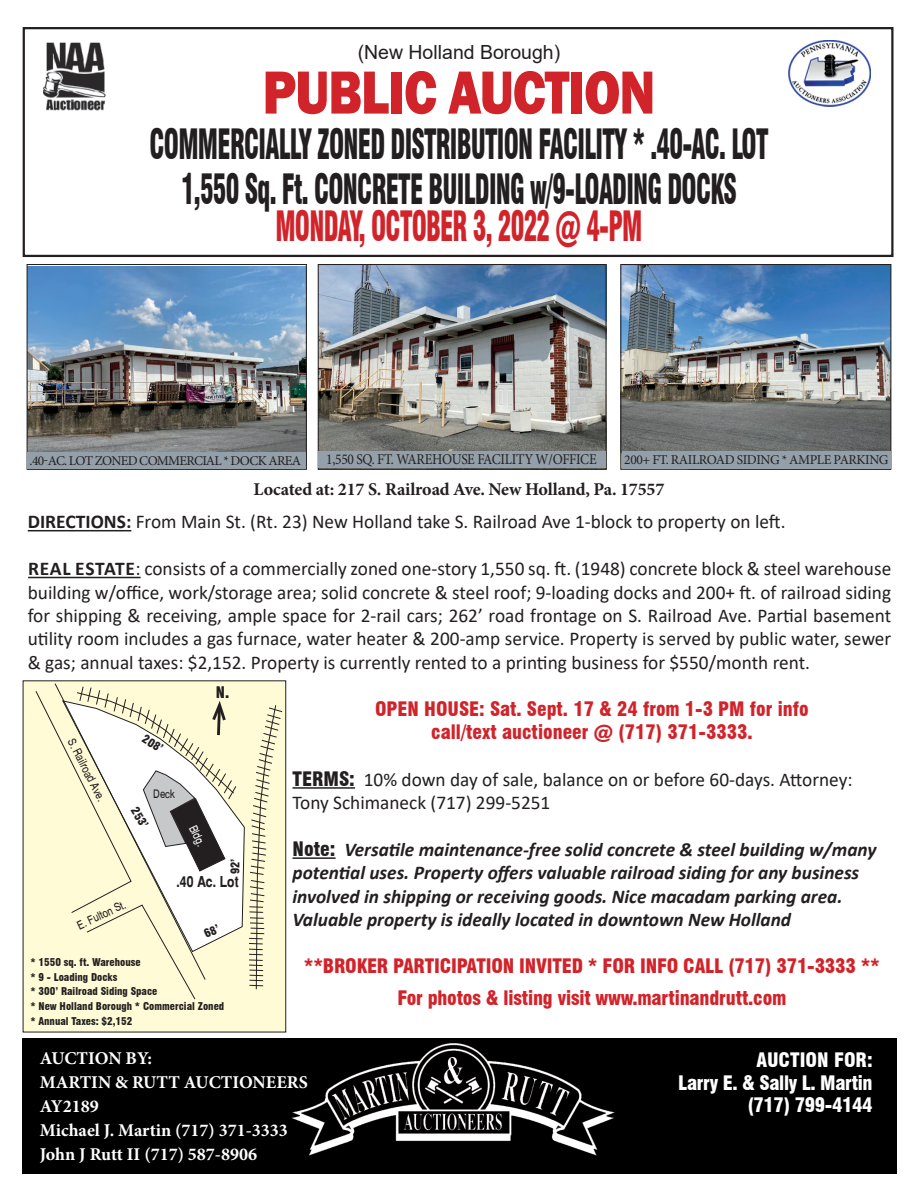
<style>
.page{position:relative;width:918px;height:1188px;background:#fff}
.page>*{position:absolute;margin:0;border:0;box-sizing:border-box;transform-origin:0 0}
.t1{font:800 63px "Franklin Gothic";letter-spacing:-.02em;color:#d1232a;scale:.83 1}
.t2{font:900 condensed 40.8px/45px "Swiss 721 BT";letter-spacing:-.03em;color:#231f20;text-align:center;scale:.62 1}
.t3{font:900 condensed 40.8px "Swiss 721 BT";letter-spacing:-.03em;color:#d1232a;scale:.62 1}
.t4{font:19.5px/23.4px "Calibri";color:#231f20;text-align:justify}
.t5{font:italic 700 19.5px/23.4px "Calibri";color:#231f20}
.t6{font:900 condensed 19.5px/23.4px "Swiss 721 BT";letter-spacing:-.01em;color:#d1232a;text-align:center}
.t7{font:900 condensed 19.5px/22.5px "Swiss 721 BT";letter-spacing:-.02em;color:#fff;text-align:right}
.t8{font:19.5px "Arial";color:#231f20}
.t9{font:700 18px/24px "Minion Pro";color:#fff}
.t10{font:700 18px "Minion Pro";letter-spacing:-.01em;color:#231f20}
.t11{font:900 condensed 15.6px "Swiss 721 BT";color:#231f20}
.t12{font:15px "Minion Pro";letter-spacing:-.02em;color:#231f20;scale:.9 1}
.t13{font:700 15px "Switzerland Narrow";color:#231f20}
.t14{font:13.5px "Minion Pro";letter-spacing:-.04em;color:#231f20}
.t15{font:11.7px "Switzerland Narrow Plain";color:#231f20}
.t16{font:900 condensed 11.7px "Swiss 721 BT";color:#231f20}
.t17{font:11.55px "Switzerland Narrow Plain";color:#fff}
.t18{font:11.55px "Switzerland Narrow Plain";color:#231f20}
.t19{font:900 condensed 10.5px/14.9px "Swiss 721 BT";color:#231f20}
.s1{font-weight:700}
.s2{font-family:"Swiss 721 BT";font-weight:900;font-stretch:condensed}
.s3{font-family:"Swiss 721 BT";font-weight:900;font-style:normal;font-stretch:condensed}
</style>
<div class="page">
<img style="left:622px;top:266px;width:267px;height:186px">
<div style="left:620px;top:264px;width:271px;height:206px;border:1px solid #231f20"></div>
<img style="left:320px;top:266px;width:285px;height:186px">
<div style="left:318px;top:264px;width:289px;height:206px;border:1px solid #231f20"></div>
<img style="left:29px;top:267px;width:276px;height:185px">
<div style="left:27px;top:264px;width:280px;height:206px;border:1px solid #231f20"></div>
<div style="left:28px;top:452px;width:278px;height:17px;background:#94a0a9"></div>
<div style="left:318px;top:452px;width:288px;height:16px;background:#94a0a9"></div>
<div style="left:622px;top:452px;width:268px;height:17px;background:#94a0a9"></div>
<hr style="left:28px;top:530px;width:103px;height:1px;background:#231f20">
<hr style="left:28px;top:577px;width:113px;height:1px;background:#231f20">
<hr style="left:292px;top:787px;width:63px;height:2px;background:#231f20">
<hr style="left:292px;top:857px;width:44px;height:2px;background:#231f20">
<img style="left:23px;top:1038px;width:873px;height:135px">
<img style="left:788px;top:40px;width:83px;height:67px">
<img style="left:43px;top:42px;width:63px;height:69px">
<div style="left:23px;top:27px;width:871px;height:230px;border:2px solid #231f20"></div>
<svg style="left:22px;top:680px;width:265px;height:353px;background:#f0edcc"></svg>
<svg style="left:237px;top:700px;width:8px;height:252px"></svg>
<svg style="left:248px;top:704px;width:35px;height:286px;background:#ebe7c6"></svg>
<svg style="left:35px;top:686px;width:202px;height:314px"></svg>
<p class="t8" style="left:358px;top:38px;width:204px">(New Holland Borough)</p>
<h1 class="t1" style="left:263px;top:52px;width:475px">PUBLIC AUCTION</h1>
<h2 class="t2" style="left:150px;top:121px;width:1000px">COMMERCIALLY ZONED DISTRIBUTION FACILITY * .40-AC. LOT<br>1,550 Sq. Ft. CONCRETE BUILDING w/9-LOADING DOCKS</h2>
<h2 class="t3" style="left:275px;top:202px;width:594px">MONDAY, OCTOBER 3, 2022 @ 4-PM</h2>
<p class="t14" style="left:30px;top:451px;width:273px">.40-AC. LOT ZONED COMMERCIAL * DOCK AREA</p>
<p class="t12" style="left:326px;top:449px;width:302px">1,550 SQ. FT. WAREHOUSE FACILITY W/OFFICE</p>
<p class="t14" style="left:624px;top:451px;width:266px">200+ FT. RAILROAD SIDING * AMPLE PARKING</p>
<p class="t10" style="left:254px;top:476px;width:412px">Located at: 217 S. Railroad Ave. New Holland, Pa. 17557</p>
<p class="t4" style="left:28px;top:510px;width:759px"><span class="s1">DIRECTIONS:</span> From Main St. (Rt. 23) New Holland take S. Railroad Ave 1-block to property on left.</p>
<p class="t4" style="left:28px;top:557px;width:865px"><span class="s1">REAL ESTATE</span>: consists of a commercially zoned one-story 1,550 sq. ft. (1948) concrete block &amp; steel warehouse building w/office, work/storage area; solid concrete &amp; steel roof; 9-loading docks and 200+ ft. of railroad siding for shipping &amp; receiving, ample space for 2-rail cars; 262’ road frontage on S. Railroad Ave. Partial basement utility room includes a gas furnace, water heater &amp; 200-amp service. Property is served by public water, sewer &amp; gas; annual taxes: $2,152. Property is currently rented to a printing business for $550/month rent.</p>
<p class="t6" style="left:375px;top:697px;width:435px">OPEN HOUSE: Sat. Sept. 17 &amp; 24 from 1-3 PM for info call/text auctioneer @ (717) 371-3333.</p>
<p class="t4" style="left:292px;top:767px;width:562px"><span class="s2">TERMS:</span> 10% down day of sale, balance on or before 60-days. Attorney:<br>Tony Schimaneck (717) 299-5251</p>
<p class="t5" style="left:292px;top:837px;width:586px"><span class="s3">Note:</span> Versatile maintenance-free solid concrete &amp; steel building w/many potential uses. Property offers valuable railroad siding for any business involved in shipping or receiving goods. Nice macadam parking area.<br>Valuable property is ideally located in downtown New Holland</p>
<p class="t6" style="left:304px;top:950px;width:578px;line-height:31.5px">**BROKER PARTICIPATION INVITED * FOR INFO CALL (717) 371-3333 **<br>For photos &amp; listing visit www.martinandrutt.com</p>
<p class="t11" style="left:216px;top:683px;width:15px">N.</p>
<p class="t16" style="left:147px;top:732px;width:23px;rotate:32deg">208’</p>
<p class="t15" style="left:77px;top:736px;width:70px;rotate:63deg">S. Railroad Ave.</p>
<p class="t18" style="left:153px;top:787px;width:23px">Deck</p>
<p class="t16" style="left:140px;top:804px;width:23px;rotate:59deg">253’</p>
<p class="t17" style="left:199px;top:823px;width:23px;rotate:65deg">Bldg.</p>
<p class="t13" style="left:177px;top:873px;width:64px">.40 Ac. Lot</p>
<p class="t16" style="left:228px;top:874px;width:17px;rotate:-90deg">92’</p>
<p class="t15" style="left:75px;top:919px;width:54px;rotate:-25deg">E. Fulton St.</p>
<p class="t19" style="left:30px;top:954px;width:195px">* 1550 sq. ft. Warehouse<br>* 9 - Loading Docks<br>* 300’ Railroad Siding Space<br>* New Holland Borough * Commercial Zoned * Annual Taxes: $2,152</p>
<p class="t9" style="left:40px;top:1046px;width:270px">AUCTION BY:<br>MARTIN &amp; RUTT AUCTIONEERS<br>AY2189<br>Michael J. Martin (717) 371-3333<br>John J Rutt II (717) 587-8906</p>
<p class="t7" style="left:678px;top:1049px;width:196px">AUCTION FOR:<br>Larry E. &amp; Sally L. Martin (717) 799-4144</p>
</div>
